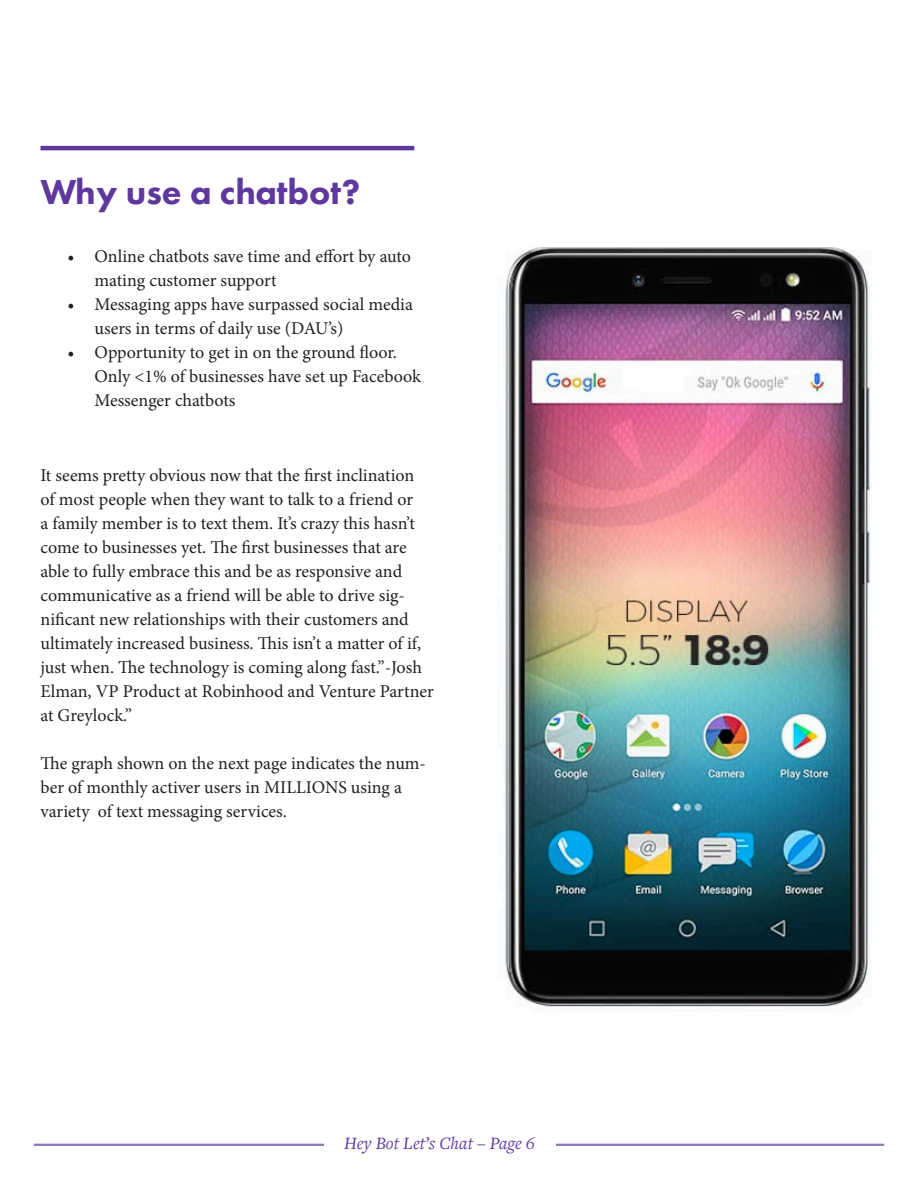
<style>
.page{position:relative;width:918px;height:1188px;background:#fff}
.page>*{position:absolute;margin:0;border:0;box-sizing:border-box;transform-origin:0 0}
.t1{font:800 36px "Futura PT";color:#5e389d}
.t2{font:18px/24px "Minion Pro";letter-spacing:-.005em;color:#231f20}
.t3{font:italic 18px "Freight Text Pro";color:#5e389d}
</style>
<div class="page">
<hr style="left:34px;top:1144px;width:850px;height:2px;background:#8e74ba">
<div style="left:324px;top:1132px;width:231px;height:22px;background:#fff"></div>
<hr style="left:41px;top:146px;width:373px;height:4px;background:#5e389d">
<img style="left:505px;top:247px;width:366px;height:760px">
<h1 class="t1" style="left:40px;top:178px;width:321px">Why use a chatbot?</h1>
<p class="t2" style="left:94px;top:246px;width:318px;text-indent:-27px">• Online chatbots save time and effort by auto mating customer support</p>
<p class="t2" style="left:94px;top:294px;width:320px;text-indent:-27px">• Messaging apps have surpassed social media users in terms of daily use (DAU’s)</p>
<p class="t2" style="left:94px;top:342px;width:328px;text-indent:-27px">• Opportunity to get in on the ground floor.<br>Only &lt;1% of businesses have set up Facebook<br>Messenger chatbots</p>
<p class="t2" style="left:40px;top:465px;width:395px">It seems pretty obvious now that the first inclination<br>of most people when they want to talk to a friend or<br>a family member is to text them. It’s crazy this hasn’t come to businesses yet. The first businesses that are able to fully embrace this and be as responsive and communicative as a friend will be able to drive sig&shy;nificant new relationships with their customers and ultimately increased business. This isn’t a matter of if, just when. The technology is coming along fast.”-Josh Elman, VP Product at Robinhood and Venture Partner at Greylock.”</p>
<p class="t2" style="left:40px;top:753px;width:387px">The graph shown on the next page indicates the num&shy;ber of monthly activer users in MILLIONS using a variety of text messaging services.</p>
<p class="t3" style="left:344px;top:1137px;width:192px">Hey Bot Let’s Chat – Page 6</p>
</div>
